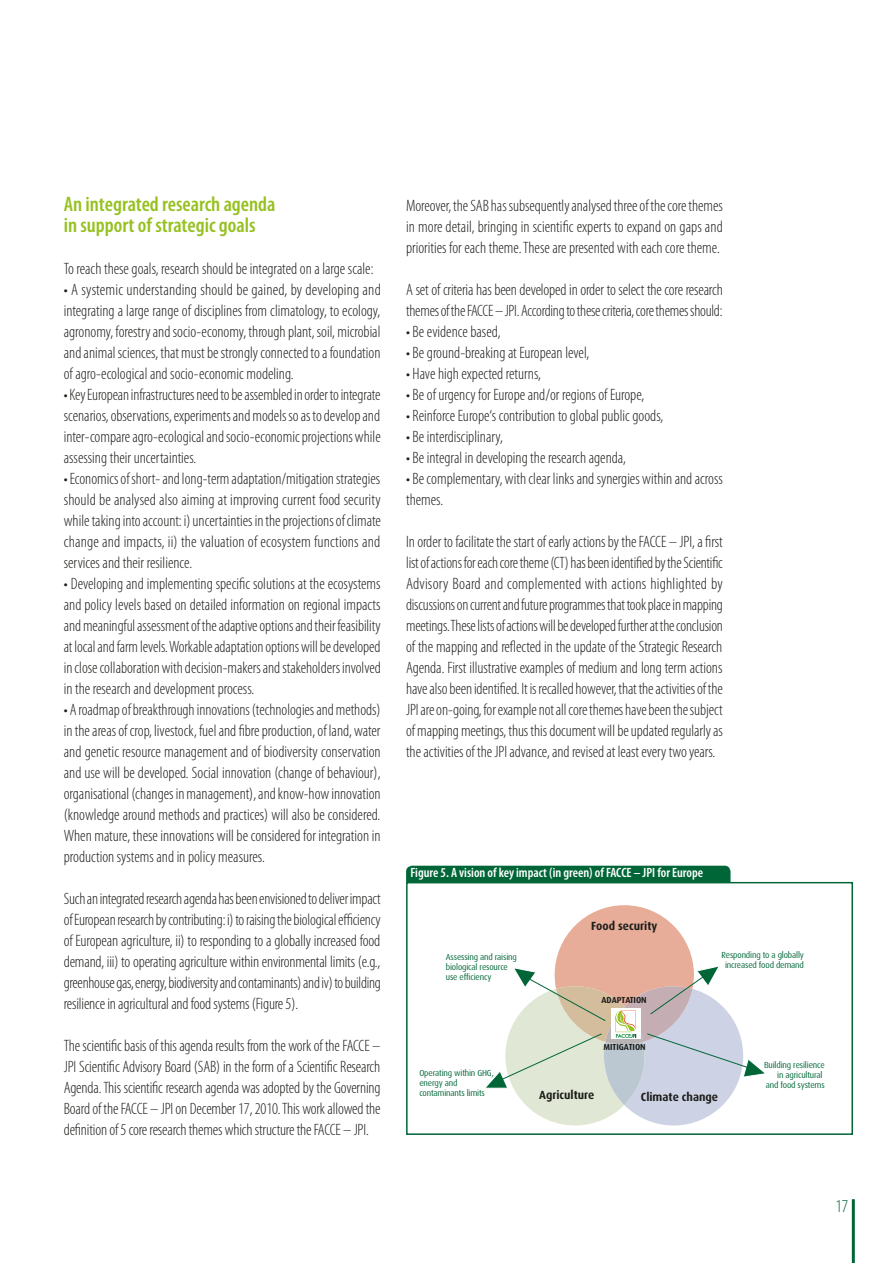
<style>
.page{position:relative;width:893px;height:1263px;background:#fff}
.page>*{position:absolute;margin:0;border:0;box-sizing:border-box;transform-origin:0 0}
.t1{font:600 condensed 21px/21px "Myriad Pro";color:#96c11f}
.t2{font:300 condensed 18px "Myriad Pro";color:#006638}
.t3{font:300 condensed 16.5px/21px "Myriad Pro";color:#1d1d1b;text-align:justify}
.t4{font:600 condensed 13.5px "Myriad Pro";color:#fff}
.t5{font:700 11.85px "Dax";color:#1d1d1b;scale:.95 1}
.t6{font:8.85px/10.1px "Dax";letter-spacing:-.02em;color:#006638;scale:.95 1}
.t7{font:700 8.7px "Dax";color:#1d1d1b;scale:.95 1}
</style>
<div class="page">
<hr style="left:852px;top:1199px;width:3px;height:64px;background:#006638">
<svg style="left:486px;top:905px;width:279px;height:220px"></svg>
<div style="left:406px;top:882px;width:447px;height:253px;border:2px solid #006638"></div>
<div style="left:406px;top:866px;width:324px;height:17px;background:#006638"></div>
<p class="t1" style="left:64px;top:194px;width:213px">An integrated research agenda in support of strategic goals</p>
<p class="t3" style="left:64px;top:258px;width:311px">To reach these goals, research should be integrated on a large scale:</p>
<p class="t3" style="left:64px;top:279px;width:319px">• A systemic understanding should be gained, by developing and integrating a large range of disciplines from climatology, to ecology, agronomy, forestry and socio-economy, through plant, soil, microbial and animal sciences, that must be strongly connected to a foundation of agro-ecological and socio-economic modeling.</p>
<p class="t3" style="left:64px;top:384px;width:319px">• Key European infrastructures need to be assembled in order to integrate scenarios, observations, experiments and models so as to develop and inter-compare agro-ecological and socio-economic projections while assessing their uncertainties.</p>
<p class="t3" style="left:64px;top:468px;width:319px">• Economics of short- and long-term adaptation/mitigation strategies should be analysed also aiming at improving current food security while taking into account: i) uncertainties in the projections of climate change and impacts, ii) the valuation of ecosystem functions and services and their resilience.</p>
<p class="t3" style="left:64px;top:573px;width:319px">• Developing and implementing specific solutions at the ecosystems and policy levels based on detailed information on regional impacts and meaningful assessment of the adaptive options and their feasibility at local and farm levels. Workable adaptation options will be developed in close collaboration with decision-makers and stakeholders involved in the research and development process.</p>
<p class="t3" style="left:64px;top:699px;width:318px">• A roadmap of breakthrough innovations (technologies and methods) in the areas of crop, livestock, fuel and fibre production, of land, water and genetic resource management and of biodiversity conservation and use will be developed. Social innovation (change of behaviour), organisational (changes in management), and know-how innovation (knowledge around methods and practices) will also be considered.<br>When mature, these innovations will be considered for integration in production systems and in policy measures.</p>
<p class="t3" style="left:64px;top:888px;width:319px">Such an integrated research agenda has been envisioned to deliver impact of European research by contributing: i) to raising the biological efficiency of European agriculture, ii) to responding to a globally increased food demand, iii) to operating agriculture within environmental limits (e.g., greenhouse gas, energy, biodiversity and contaminants) and iv) to building resilience in agricultural and food systems (Figure 5).</p>
<p class="t3" style="left:64px;top:1035px;width:318px">The scientific basis of this agenda results from the work of the FACCE – JPI Scientific Advisory Board (SAB) in the form of a Scientific Research Agenda. This scientific research agenda was adopted by the Governing Board of the FACCE – JPI on December 17, 2010. This work allowed the definition of 5 core research themes which structure the FACCE – JPI.</p>
<p class="t3" style="left:406px;top:195px;width:318px">Moreover, the SAB has subsequently analysed three of the core themes in more detail, bringing in scientific experts to expand on gaps and priorities for each theme. These are presented with each core theme.</p>
<p class="t3" style="left:406px;top:279px;width:318px">A set of criteria has been developed in order to select the core research themes of the FACCE – JPI. According to these criteria, core themes should:</p>
<p class="t3" style="left:406px;top:321px;width:96px">• Be evidence based,</p>
<p class="t3" style="left:406px;top:342px;width:185px">• Be ground-breaking at European level,</p>
<p class="t3" style="left:406px;top:363px;width:136px">• Have high expected returns,</p>
<p class="t3" style="left:406px;top:384px;width:240px">• Be of urgency for Europe and/or regions of Europe,</p>
<p class="t3" style="left:406px;top:405px;width:259px">• Reinforce Europe‘s contribution to global public goods,</p>
<p class="t3" style="left:406px;top:426px;width:98px">• Be interdisciplinary,</p>
<p class="t3" style="left:406px;top:447px;width:221px">• Be integral in developing the research agenda,</p>
<p class="t3" style="left:406px;top:468px;width:318px">• Be complementary, with clear links and synergies within and across themes.</p>
<p class="t3" style="left:406px;top:531px;width:318px">In order to facilitate the start of early actions by the FACCE – JPI, a first list of actions for each core theme (CT) has been identified by the Scientific Advisory Board and complemented with actions highlighted by discussions on current and future programmes that took place in mapping meetings. These lists of actions will be developed further at the conclusion of the mapping and reflected in the update of the Strategic Research Agenda. First illustrative examples of medium and long term actions have also been identified. It is recalled however, that the activities of the JPI are on-going, for example not all core themes have been the subject of mapping meetings, thus this document will be updated regularly as the activities of the JPI advance, and revised at least every two years.</p>
<p class="t4" style="left:410px;top:866px;width:294px">Figure 5. A vision of key impact (in green) of FACCE – JPI for Europe</p>
<p class="t6" style="left:446px;top:952px;width:76px">Assessing and raising biological resource use efficiency</p>
<p class="t6" style="left:419px;top:1068px;width:80px">Operating within GHG, energy and contaminants limits</p>
<p class="t5" style="left:591px;top:919px;width:71px">Food security</p>
<p class="t7" style="left:601px;top:995px;width:49px">ADAPTATION</p>
<p class="t7" style="left:603px;top:1041px;width:46px">MITIGATION</p>
<p class="t6" style="left:721px;top:950px;width:88px;text-align:center">Responding to a globally increased food demand</p>
<p class="t5" style="left:539px;top:1088px;width:60px">Agriculture</p>
<p class="t5" style="left:641px;top:1090px;width:83px">Climate change</p>
<p class="t6" style="left:764px;top:1060px;width:65px;text-align:right">Building resilience in agricultural<br>and food systems</p>
<p class="t2" style="left:835px;top:1196px;width:14px">17</p>
</div>
